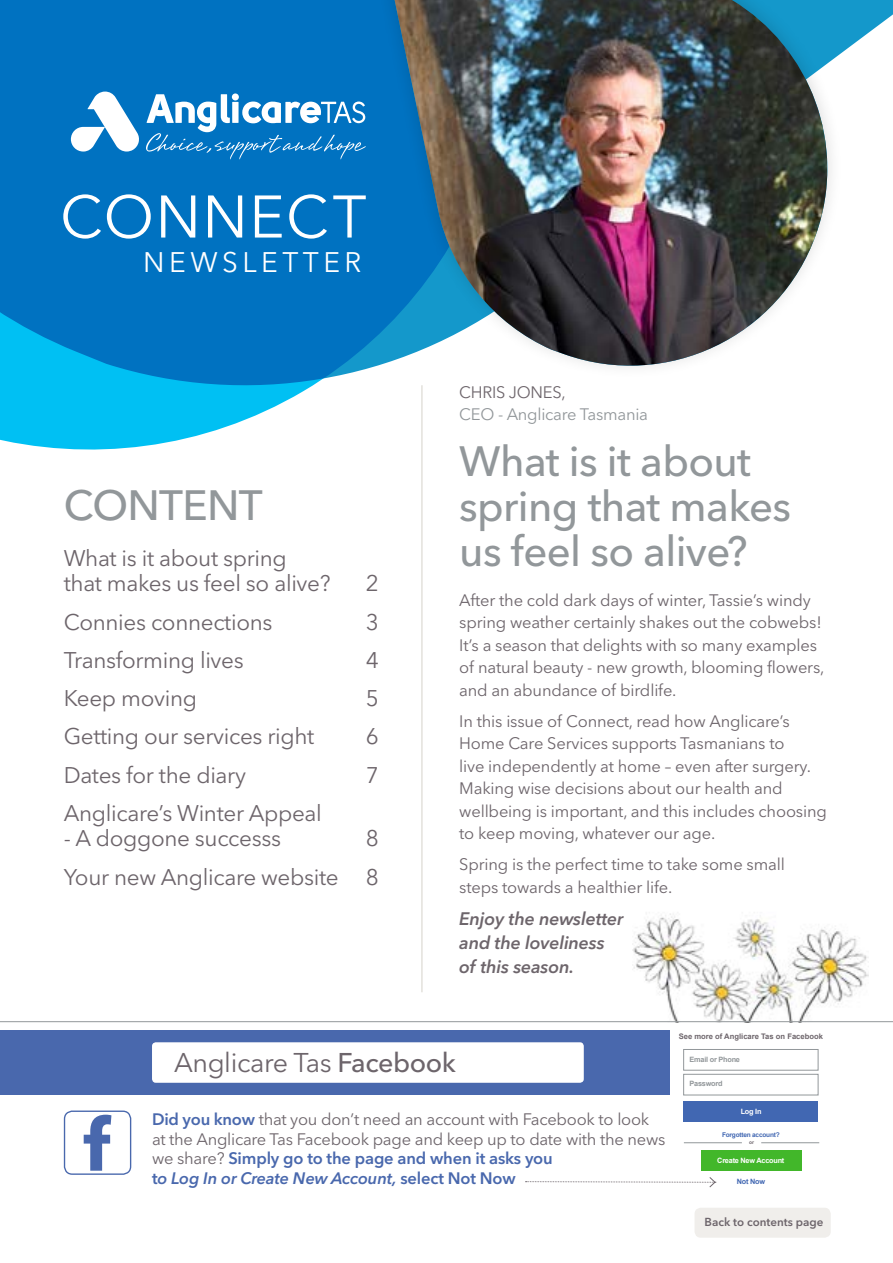
<style>
.page{position:relative;width:893px;height:1263px;background:#fff}
.page>*{position:absolute;margin:0;border:0;box-sizing:border-box;transform-origin:0 0}
.t1{font:59.4px "Avenir Next LT Pro";letter-spacing:.025em;color:#fff}
.t2{font:500 42px/45px "Avenir Next LT Pro";letter-spacing:-.015em;color:#92979a}
.t3{font:28.05px "Avenir Next LT Pro";letter-spacing:.16em;color:#fff}
.t4{font:26.85px "Avenir Next LT Pro";letter-spacing:-.015em;color:#6d656b}
.t5{font:22.5px/25.5px "Avenir Next LT Pro";letter-spacing:-.015em;color:#6d656b}
.t6{font:italic 600 18px/24px "Avenir Next LT Pro";letter-spacing:-.01em;color:#6d656b}
.t7{font:16.5px/22.5px "Avenir Next LT Pro";letter-spacing:-.01em;color:#6d656b}
.t8{font:16.5px "Avenir Next LT Pro";letter-spacing:-.015em;color:#92979a}
.t9{font:600 11.55px "Avenir Next LT Pro";color:#6d656b}
.t10{font:700 7.65px "Arial";color:#6d656b}
.t11{font:700 7.35px "Arial";letter-spacing:-.03em;color:#fff}
.t12{font:700 7.35px "Arial";letter-spacing:-.03em;color:#92979a}
.t13{font:700 7.35px "Arial";letter-spacing:-.03em;color:#4167b2}
.t14{font:700 6.45px "Arial";letter-spacing:-.03em;color:#4167b2}
.t15{font:700 4.8px "Arial";color:#6d656b}
.s1{font-weight:500}
.s2{font-weight:600;color:#4968ad}
.s3{font-weight:600;font-style:italic;color:#4968ad}
</style>
<div class="page">
<svg style="left:0;top:0;width:376px;height:449px;background:#1085cb"></svg>
<svg style="left:525px;top:1177px;width:191px;height:11px"></svg>
<img style="left:632px;top:913px;width:236px;height:108px">
<hr style="left:421px;top:385px;width:2px;height:607px;background:#e3e1dc">
<div style="left:0;top:1030px;width:670px;height:64px;background:#4968ad"></div>
<div style="left:152px;top:1042px;width:432px;height:41px;background:#fff;border-radius:4px"></div>
<svg style="left:84px;top:1115px;width:27px;height:56px"></svg>
<div style="left:64px;top:1110px;width:67px;height:65px;border:1px solid #4968ad;border-radius:8px"></div>
<div style="left:376px;top:0;width:467px;height:380px;background:#000;opacity:.15"></div>
<svg style="left:386px;top:0;width:466px;height:380px;fill:#0072c1"></svg>
<img style="left:395px;top:0;width:453px;height:390px">
<div style="left:683px;top:1049px;width:135px;height:21px;border:1px solid #92979a"></div>
<div style="left:683px;top:1074px;width:135px;height:21px;border:1px solid #92979a"></div>
<div style="left:684px;top:1101px;width:134px;height:21px;background:#4167b2"></div>
<div style="left:701px;top:1150px;width:101px;height:21px;background:#42b72a"></div>
<hr style="left:684px;top:1142px;width:58px;height:1px;background:#92979a">
<hr style="left:761px;top:1142px;width:58px;height:1px;background:#92979a">
<hr style="left:0;top:1021px;width:893px;height:1px;background:#92979a">
<svg style="left:71px;top:92px;width:68px;height:60px"></svg>
<svg style="left:146px;top:93px;width:220px;height:66px"></svg>
<div style="left:694px;top:1208px;width:137px;height:30px;background:#f0eeeb;border-radius:6px"></div>
<h1 class="t1" style="left:60px;top:181px;width:308px">CONNECT</h1>
<h3 class="t3" style="left:143px;top:245px;width:220px">NEWSLETTER</h3>
<h2 class="t2" style="left:64px;top:483px;width:200px">CONTENT</h2>
<h3 class="t5" style="left:64px;top:545px;width:268px">What is it about spring<br>that makes us feel so alive?</h3>
<h3 class="t5" style="left:366px;top:571px;width:15px">2</h3>
<h3 class="t5" style="left:64px;top:609px;width:210px">Connies connections</h3>
<h3 class="t5" style="left:366px;top:609px;width:15px">3</h3>
<h3 class="t5" style="left:64px;top:647px;width:182px">Transforming lives</h3>
<h3 class="t5" style="left:366px;top:647px;width:15px">4</h3>
<h3 class="t5" style="left:64px;top:685px;width:135px">Keep moving</h3>
<h3 class="t5" style="left:366px;top:685px;width:15px">5</h3>
<h3 class="t5" style="left:64px;top:724px;width:252px">Getting our services right</h3>
<h3 class="t5" style="left:366px;top:724px;width:15px">6</h3>
<h3 class="t5" style="left:64px;top:762px;width:184px">Dates for the diary</h3>
<h3 class="t5" style="left:366px;top:762px;width:15px">7</h3>
<h3 class="t5" style="left:64px;top:800px;width:259px">Anglicare’s Winter Appeal</h3>
<h3 class="t5" style="left:64px;top:826px;width:219px">- A doggone successs</h3>
<h3 class="t5" style="left:64px;top:819px;width:316px;line-height:38.2px;text-align:right">8<br>Your new Anglicare website 8</h3>
<p class="t7" style="left:459px;top:381px;width:108px">CHRIS JONES,</p>
<p class="t8" style="left:459px;top:405px;width:190px">CEO - Anglicare Tasmania</p>
<h2 class="t2" style="left:459px;top:439px;width:333px">What is it about spring that makes us feel so alive?</h2>
<p class="t7" style="left:459px;top:588px;width:367px">After the cold dark days of winter, Tassie’s windy spring weather certainly shakes out the cobwebs!<br>It’s a season that delights with so many examples of natural beauty - new growth, blooming flowers, and an abundance of birdlife.</p>
<p class="t7" style="left:459px;top:709px;width:369px">In this issue of Connect, read how Anglicare’s Home Care Services supports Tasmanians to<br>live independently at home – even after surgery.<br>Making wise decisions about our health and wellbeing is important, and this includes choosing to keep moving, whatever our age.</p>
<p class="t7" style="left:459px;top:853px;width:327px">Spring is the perfect time to take some small steps towards a healthier life.</p>
<p class="t6" style="left:459px;top:907px;width:166px">Enjoy the newsletter and the loveliness of this season.</p>
<h3 class="t4" style="left:174px;top:1047px;width:284px">Anglicare Tas <span class="s1">Facebook</span></h3>
<p class="t7" style="left:152px;top:1110px;width:515px;line-height:19.5px"><span class="s2">Did you know</span> that you don’t need an account with Facebook to look at the Anglicare Tas Facebook page and keep up to date with the news we share? <span class="s2">Simply go to the page and when it asks you<br>t</span><span class="s3">o Log In or Create New Account,</span> <span class="s2">select Not Now</span></p>
<p class="t10" style="left:679px;top:1031px;width:146px">See more of Anglicare Tas on Facebook</p>
<p class="t12" style="left:690px;top:1054px;width:52px">Email or Phone</p>
<p class="t12" style="left:690px;top:1079px;width:34px">Password</p>
<p class="t11" style="left:741px;top:1106px;width:22px">Log In</p>
<p class="t14" style="left:722px;top:1130px;width:59px">Forgotten account?</p>
<p class="t15" style="left:749px;top:1139px;width:6px">or</p>
<p class="t11" style="left:717px;top:1156px;width:69px">Create New Account</p>
<p class="t13" style="left:737px;top:1177px;width:30px">Not Now</p>
<p class="t9" style="left:704px;top:1215px;width:120px">Back to contents page</p>
</div>
